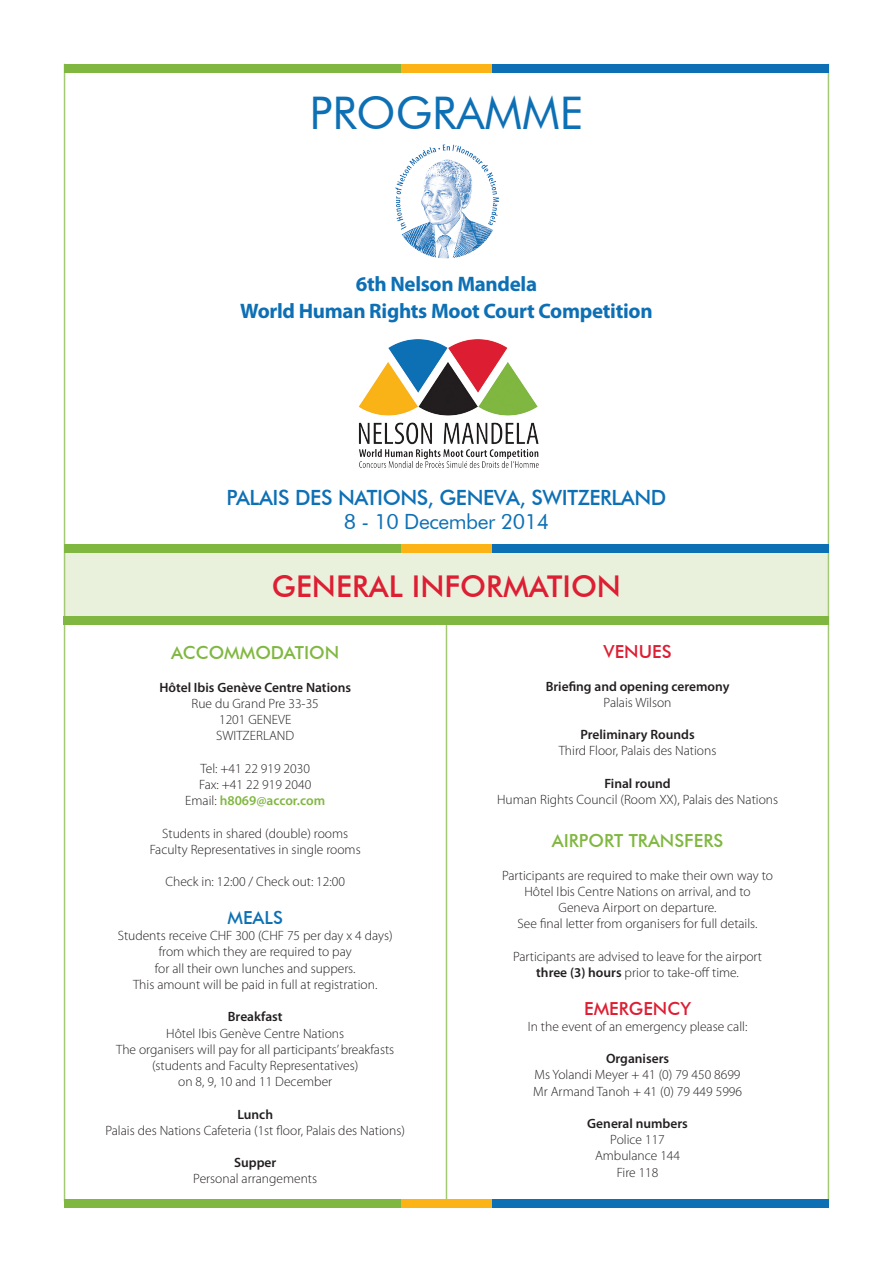
<style>
.page{position:relative;width:893px;height:1263px;background:#fff}
.page>*{position:absolute;margin:0;border:0;box-sizing:border-box;transform-origin:0 0}
.t1{font:45px "Futura BT";color:#0d70b5}
.t2{font:500 30px "Futura BT";color:#dd1e33}
.t3{font:700 21px/27px "Myriad Pro";letter-spacing:-.015em;color:#0d70b5;text-align:center}
.t4{font:500 21px/24px "Futura BT";letter-spacing:-.02em;color:#0d70b5;text-align:center}
.t5{font:500 18px "Futura BT";color:#80b740}
.t6{font:500 18px "Futura BT";color:#dd1e33}
.t7{font:500 18px "Futura BT";color:#0d70b5}
.t8{font:300 13.5px/16.2px "Myriad Pro";color:#231f20;text-align:center}
.t9{font:600 13.5px "Myriad Pro";color:#231f20}
.t10{font:600 13.5px "Myriad Pro";color:#80b740}
.s1{font-weight:400}
.s2{font-weight:300;color:#231f20}
.s3{font-weight:600}
</style>
<div class="page">
<div style="left:65px;top:550px;width:763px;height:69px;background:#e9f1dd"></div>
<hr style="left:446px;top:618px;width:1px;height:585px;background:#a5c874">
<img style="left:395px;top:144px;width:104px;height:115px">
<hr style="left:64px;top:64px;width:1px;height:1138px;background:#a5c874">
<hr style="left:828px;top:64px;width:1px;height:1138px;background:#a5c874">
<div style="left:64px;top:64px;width:337px;height:8px;background:#80b740"></div>
<div style="left:491px;top:64px;width:338px;height:8px;background:#0d70b5"></div>
<div style="left:401px;top:64px;width:90px;height:8px;background:#fbb316"></div>
<img style="left:358px;top:339px;width:181px;height:129px">
<div style="left:64px;top:544px;width:337px;height:8px;background:#80b740"></div>
<div style="left:491px;top:544px;width:338px;height:8px;background:#0d70b5"></div>
<div style="left:401px;top:544px;width:90px;height:8px;background:#fbb316"></div>
<div style="left:64px;top:616px;width:765px;height:9px;background:#80b740"></div>
<div style="left:64px;top:1199px;width:337px;height:9px;background:#80b740"></div>
<div style="left:491px;top:1199px;width:338px;height:9px;background:#0d70b5"></div>
<div style="left:401px;top:1199px;width:90px;height:9px;background:#fbb316"></div>
<p class="t1" style="left:310px;top:85px;width:275px">PROGRAMME</p>
<p class="t3" style="left:240px;top:270px;width:414px">6th Nelson Mandela<br>World Human Rights Moot Court Competition</p>
<p class="t4" style="left:227px;top:486px;width:441px">PALAIS DES NATIONS, GENEVA, SWITZERLAND<br><span class="s1">8 - 10 December 2014</span></p>
<p class="t2" style="left:272px;top:568px;width:351px">GENERAL INFORMATION</p>
<p class="t5" style="left:171px;top:642px;width:169px">ACCOMMODATION</p>
<p class="t9" style="left:159px;top:679px;width:193px">Hôtel Ibis Genève Centre Nations</p>
<p class="t8" style="left:192px;top:695px;width:129px">Rue du Grand Pre 33-35</p>
<p class="t8" style="left:216px;top:711px;width:80px;text-align:left">1201 GENEVE<br>SWITZERLAND</p>
<p class="t8" style="left:199px;top:760px;width:114px;text-align:left">Tel: +41 22 919 2030<br>Fax: +41 22 919 2040</p>
<p class="t10" style="left:185px;top:792px;width:141px"><span class="s2">Email:</span> h8069@accor.com</p>
<p class="t8" style="left:162px;top:825px;width:187px">Students in shared (double) rooms</p>
<p class="t8" style="left:150px;top:841px;width:213px">Faculty Representatives in single rooms</p>
<p class="t8" style="left:165px;top:873px;width:181px">Check in: 12:00 / Check out: 12:00</p>
<p class="t7" style="left:228px;top:907px;width:57px">MEALS</p>
<p class="t8" style="left:118px;top:927px;width:276px">Students receive CHF 300 (CHF 75 per day x 4 days) from which they are required to pay<br>for all their own lunches and suppers.<br>This amount will be paid in full at registration.</p>
<p class="t9" style="left:228px;top:1008px;width:56px">Breakfast</p>
<p class="t8" style="left:166px;top:1025px;width:179px">Hôtel Ibis Genève Centre Nations</p>
<p class="t8" style="left:116px;top:1041px;width:280px">The organisers will pay for all participants’ breakfasts (students and Faculty Representatives)<br>on 8, 9, 10 and 11 December</p>
<p class="t9" style="left:237px;top:1105px;width:37px">Lunch</p>
<p class="t8" style="left:105px;top:1122px;width:301px">Palais des Nations Cafeteria (1st floor, Palais des Nations)</p>
<p class="t9" style="left:234px;top:1154px;width:44px">Supper</p>
<p class="t8" style="left:193px;top:1170px;width:125px">Personal arrangements</p>
<p class="t6" style="left:604px;top:641px;width:70px">VENUES</p>
<p class="t9" style="left:546px;top:677px;width:185px">Briefing and opening ceremony</p>
<p class="t8" style="left:604px;top:694px;width:69px">Palais Wilson</p>
<p class="t9" style="left:580px;top:726px;width:116px">Preliminary Rounds</p>
<p class="t8" style="left:559px;top:743px;width:159px">Third Floor, Palais des Nations</p>
<p class="t9" style="left:604px;top:775px;width:68px">Final round</p>
<p class="t8" style="left:497px;top:791px;width:283px">Human Rights Council (Room XX), Palais des Nations</p>
<p class="t5" style="left:552px;top:830px;width:173px">AIRPORT TRANSFERS</p>
<p class="t8" style="left:502px;top:867px;width:272px">Participants are required to make their own way to Hôtel Ibis Centre Nations on arrival, and to<br>Geneva Airport on departure.<br>See final letter from organisers for full details.</p>
<p class="t8" style="left:513px;top:948px;width:251px">Participants are advised to leave for the airport <span class="s3">three (3) hours</span> prior to take-off time.</p>
<p class="t6" style="left:584px;top:997px;width:108px">EMERGENCY</p>
<p class="t8" style="left:528px;top:1018px;width:221px">In the event of an emergency please call:</p>
<p class="t9" style="left:606px;top:1050px;width:65px">Organisers</p>
<p class="t8" style="left:535px;top:1067px;width:207px">Ms Yolandi Meyer + 41 (0) 79 450 8699</p>
<p class="t8" style="left:533px;top:1083px;width:211px">Mr Armand Tanoh + 41 (0) 79 449 5996</p>
<p class="t9" style="left:587px;top:1115px;width:102px">General numbers</p>
<p class="t8" style="left:610px;top:1131px;width:56px">Police 117</p>
<p class="t8" style="left:595px;top:1148px;width:87px">Ambulance 144</p>
<p class="t8" style="left:617px;top:1164px;width:43px">Fire 118</p>
</div>
